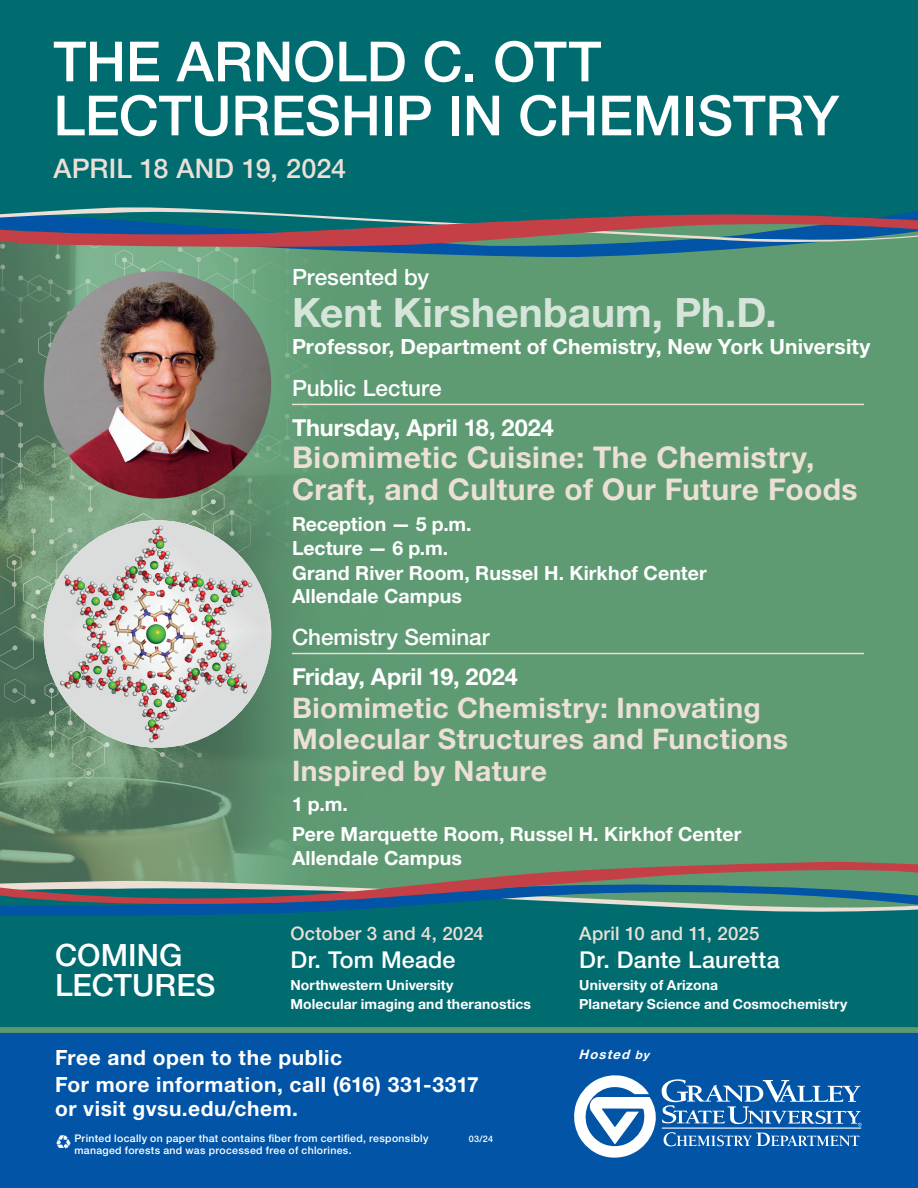
<style>
.page{position:relative;width:918px;height:1188px;background:#fff}
.page>*{position:absolute;margin:0;border:0;box-sizing:border-box;transform-origin:0 0}
.t1{font:500 55.5px/54px "Helvetica Neue LT Std";letter-spacing:-.005em;color:#fff}
.Speaker_Name{font:700 40.5px "Helvetica Neue LT Std";color:#d6e5da}
.t2{font:500 30.75px "Helvetica Neue LT Std";color:#fff}
.Talk_Title{font:700 30px/31.5px "Helvetica Neue LT Std";letter-spacing:.015em;color:#ebdfd6}
.Talk_Title-2{font:700 28.35px/31.5px "Helvetica Neue LT Std";letter-spacing:.015em;color:#ebdfd6}
.t3{font:500 27px "Helvetica Neue LT Std";letter-spacing:.005em;color:#ebdfd6}
.Date{font:700 23.4px "Helvetica Neue LT Std";letter-spacing:-.005em;color:#fff}
.t4{font:500 23.25px "Helvetica Neue LT Std";letter-spacing:.01em;color:#fff}
.Featuring{font:500 22.5px "Helvetica Neue LT Std";color:#fff}
.Speaker_info{font:700 21px/24px "Helvetica Neue LT Std";letter-spacing:.02em;color:#fff}
.Info_text{font:700 19.5px/23.4px "Helvetica Neue LT Std";letter-spacing:.005em;color:#fff}
.Date-2{font:700 19.5px "Helvetica Neue LT Std";color:#fff}
.t5{font:500 18.6px "Helvetica Neue LT Std";letter-spacing:.01em;color:#ebdfd6}
.t6{font:700 13.95px/18.6px "Helvetica Neue LT Std";letter-spacing:.01em;color:#fff}
.t7{font:italic 700 13.05px "Helvetica Neue LT Std";color:#fff}
.t8{font:500 10.5px/12px "Helvetica Neue LT Std";letter-spacing:.03em;color:#fff}
.t9{font:500 9px "Helvetica Neue LT Std";color:#fff}
.s1{font-size:11.85px}
</style>
<div class="page">
<img style="left:0;top:266px;width:179px;height:596px">
<div style="left:179px;top:199px;width:739px;height:755px;background:#5c9871"></div>
<img style="left:44px;top:271px;width:227px;height:228px;border-radius:114px">
<div style="left:0;top:0;width:918px;height:184px;background:#006c70"></div>
<div style="left:0;top:923px;width:918px;height:104px;background:#006c70"></div>
<div style="left:0;top:1030px;width:918px;height:158px;background:#0154a6"></div>
<svg style="left:574px;top:1075px;width:288px;height:83px"></svg>
<div style="left:0;top:1027px;width:918px;height:6px;background:#5c9871"></div>
<img style="left:44px;top:520px;width:227px;height:228px;border-radius:114px">
<div style="left:0;top:184px;width:918px;height:28px;background:#006c70"></div>
<svg style="left:0;top:212px;width:918px;height:54px"></svg>
<hr style="left:292px;top:404px;width:572px;height:1px;background:#ebdfd6">
<hr style="left:292px;top:653px;width:572px;height:1px;background:#ebdfd6">
<svg style="left:56px;top:1135px;width:15px;height:14px"></svg>
<svg style="left:0;top:862px;width:918px;height:61px"></svg>
<p class="t1" style="left:53px;top:34px;width:787px">THE ARNOLD C. OTT<br>LECTURESHIP IN CHEMISTRY</p>
<p class="t3" style="left:53px;top:152px;width:294px">APRIL 18 AND 19, 2024</p>
<p class="t2" style="left:55px;top:937px;width:129px">COMING</p>
<p class="t2" style="left:55px;top:966px;width:162px">LECTURES</p>
<p class="Featuring" style="left:292px;top:264px;width:139px">Presented by</p>
<p class="Speaker_Name" style="left:292px;top:288px;width:486px">Kent Kirshenbaum, Ph.D.</p>
<p class="Speaker_info" style="left:292px;top:334px;width:580px">Professor, Department of Chemistry, New York University</p>
<p class="Featuring" style="left:292px;top:374px;width:151px">Public Lecture</p>
<p class="Date" style="left:292px;top:413px;width:263px">Thursday, April 18, 2024</p>
<p class="Talk_Title" style="left:292px;top:441px;width:567px">Biomimetic Cuisine: The Chemistry,<br>Craft, and Culture of Our Future Foods</p>
<p class="Info_text" style="left:292px;top:512px;width:181px">Reception — 5 p.m.</p>
<p class="Info_text" style="left:292px;top:536px;width:158px">Lecture — 6 p.m.</p>
<p class="Info_text" style="left:292px;top:561px;width:416px">Grand River Room, Russel H. Kirkhof Center<br>Allendale Campus</p>
<p class="Featuring" style="left:292px;top:624px;width:199px">Chemistry Seminar</p>
<p class="Date" style="left:292px;top:662px;width:227px">Friday, April 19, 2024</p>
<p class="Talk_Title-2" style="left:292px;top:691px;width:498px">Biomimetic Chemistry: Innovating<br>Molecular Structures and Functions<br>Inspired by Nature</p>
<p class="Date-2" style="left:292px;top:792px;width:57px">1 p.m.</p>
<p class="Info_text" style="left:292px;top:822px;width:451px">Pere Marquette Room, Russel H. Kirkhof Center<br>Allendale Campus</p>
<p class="t5" style="left:291px;top:922px;width:195px">October 3 and 4, 2024</p>
<p class="t4" style="left:291px;top:946px;width:167px">Dr. Tom Meade</p>
<p class="t6" style="left:291px;top:975px;width:242px">Northwestern University<br>Molecular imaging and theranostics</p>
<p class="t5" style="left:579px;top:922px;width:182px">April 10 and 11, 2025</p>
<p class="t4" style="left:579px;top:946px;width:202px">Dr. Dante Lauretta</p>
<p class="t6" style="left:579px;top:975px;width:270px">University of Arizona<br>Planetary Science and Cosmochemistry</p>
<p class="Speaker_info" style="left:55px;top:1045px;width:289px">Free and open to the public</p>
<p class="Speaker_info" style="left:55px;top:1072px;width:425px">For more information, call (616) 331-3317 or visit gvsu.edu/chem.</p>
<p class="t8" style="left:74px;top:1133px;width:356px">Printed locally on paper that contains fiber from certified, responsibly managed forests and was processed free of chlorines.</p>
<p class="t9" style="left:469px;top:1134px;width:26px">03/24</p>
<p class="t7" style="left:579px;top:1047px;width:72px">Hosted <span class="s1">by</span></p>
</div>
